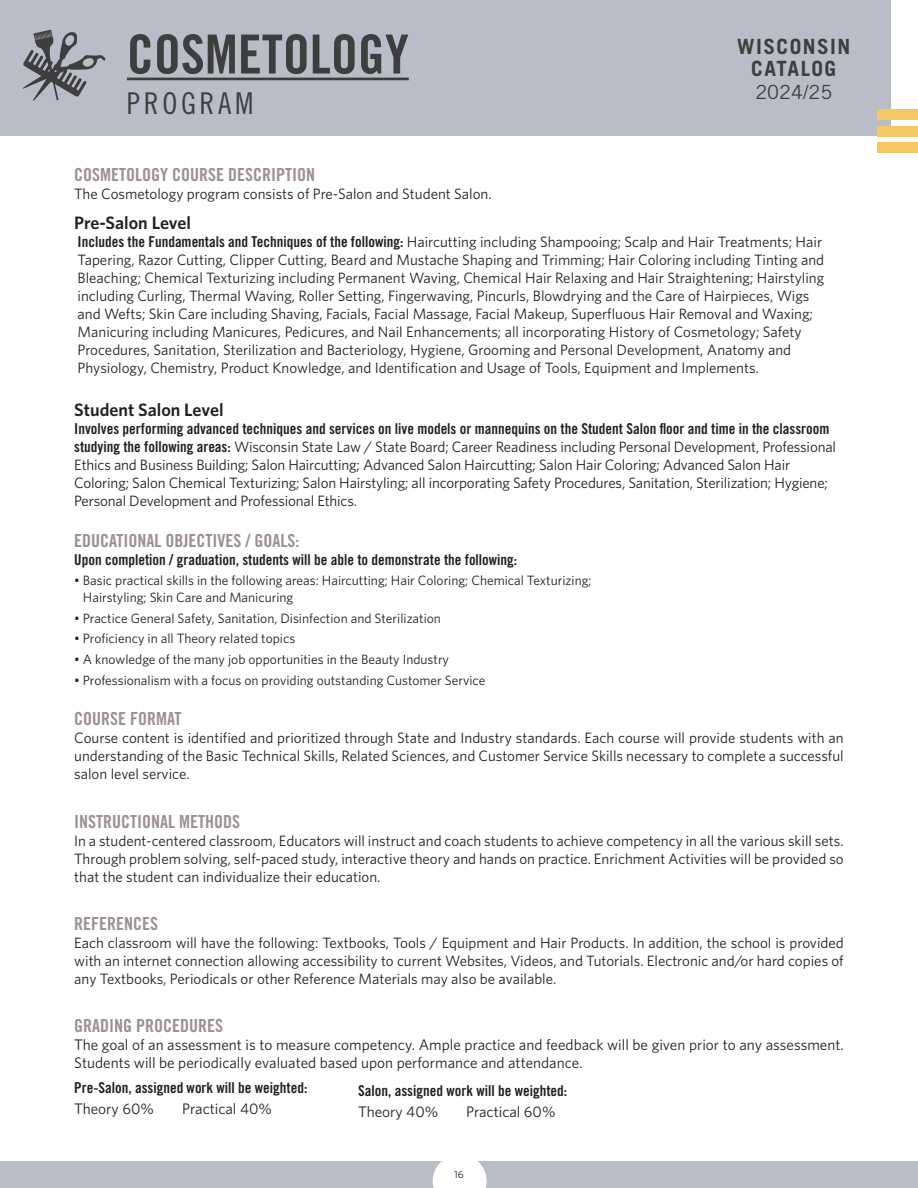
<style>
.page{position:relative;width:918px;height:1188px;background:#fff}
.page>*{position:absolute;margin:0;border:0;box-sizing:border-box;transform-origin:0 0}
.page_headline{font:54px "Trade Gothic LT Std Bd Cn 20";color:#3e3e3f}
.page_headline-2{font:30px "Trade Gothic LT Std Cn 18";letter-spacing:.12em;color:#3e3e3f}
.t1{font:700 21px/22.5px "Trade Gothic LT Std";letter-spacing:.07em;color:#3e3e3f;text-align:center}
.t2{font:19.5px "Trade Gothic LT Std";color:#3e3e3f}
.subheads{font:18px "Trade Gothic LT Std Bd Cn 20";color:#9c9096}
.body_copy{font:18px "Trade Gothic LT Std Bd Cn 20";color:#9c9096}
.subheads-2{font:600 18px "Whitney";color:#231f20}
.body_copy-2{font:15.3px/18px "Whitney";color:#231f20}
.subheads-3{font:15px/18px "Whitney";color:#231f20}
.body_copy-3{font:15px/18px "Whitney";color:#231f20;text-align:justify}
.subheads-4{font:15px "Trade Gothic LT Std Bd Cn 20";color:#231f20}
.subheads-5{font:13.5px/16.5px "Whitney";color:#231f20}
.t3{font:10.5px "Whitney";color:#231f20}
.s1{font-family:"Trade Gothic LT Std Bd Cn 20"}
</style>
<div class="page">
<div style="left:0;top:1161px;width:918px;height:27px;background:#b9bdc7"></div>
<svg style="left:433px;top:1161px;width:54px;height:27px"></svg>
<div style="left:0;top:0;width:891px;height:136px;background:#b9bdc7"></div>
<div style="left:878px;top:126px;width:40px;height:10px;background:#f3c764"></div>
<div style="left:878px;top:109px;width:40px;height:11px;background:#f3c764"></div>
<div style="left:878px;top:143px;width:40px;height:10px;background:#f3c764"></div>
<svg style="left:23px;top:30px;width:83px;height:71px"></svg>
<hr style="left:127px;top:78px;width:282px;height:2px;background:#3e3e3f">
<p class="page_headline" style="left:127px;top:21px;width:283px">COSMETOLOGY</p>
<p class="page_headline-2" style="left:127px;top:85px;width:128px">PROGRAM</p>
<h3 class="t1" style="left:737px;top:35px;width:115px">WISCONSIN<br>CATALOG</h3>
<h3 class="t2" style="left:755px;top:80px;width:78px">2024/25</h3>
<p class="subheads" style="left:74px;top:164px;width:242px">COSMETOLOGY COURSE DESCRIPTION</p>
<p class="subheads-3" style="left:74px;top:185px;width:419px">The Cosmetology program consists of Pre-Salon and Student Salon.</p>
<p class="subheads-2" style="left:74px;top:211px;width:118px">Pre-Salon Level</p>
<p class="subheads-3" style="left:78px;top:233px;width:748px"><span class="s1">Includes the Fundamentals and Techniques of the following:</span> Haircutting including Shampooing; Scalp and Hair Treatments; Hair Tapering, Razor Cutting, Clipper Cutting, Beard and Mustache Shaping and Trimming; Hair Coloring including Tinting and Bleaching; Chemical Texturizing including Permanent Waving, Chemical Hair Relaxing and Hair Straightening; Hairstyling including Curling, Thermal Waving, Roller Setting, Fingerwaving, Pincurls, Blowdrying and the Care of Hairpieces, Wigs and Wefts; Skin Care including Shaving, Facials, Facial Massage, Facial Makeup, Superfluous Hair Removal and Waxing; Manicuring including Manicures, Pedicures, and Nail Enhancements; all incorporating History of Cosmetology; Safety Procedures, Sanitation, Sterilization and Bacteriology, Hygiene, Grooming and Personal Development, Anatomy and Physiology, Chemistry, Product Knowledge, and Identification and Usage of Tools, Equipment and Implements.</p>
<p class="subheads-2" style="left:74px;top:398px;width:151px">Student Salon Level</p>
<p class="subheads-3" style="left:74px;top:420px;width:763px"><span class="s1">Involves performing advanced techniques and services on live models or mannequins on the Student Salon floor and time in the classroom studying the following areas:</span> Wisconsin State Law / State Board; Career Readiness including Personal Development, Professional Ethics and Business Building; Salon Haircutting; Advanced Salon Haircutting; Salon Hair Coloring; Advanced Salon Hair Coloring; Salon Chemical Texturizing; Salon Hairstyling; all incorporating Safety Procedures, Sanitation, Sterilization; Hygiene; Personal Development and Professional Ethics.</p>
<p class="subheads" style="left:74px;top:529px;width:227px">EDUCATIONAL OBJECTIVES / GOALS:</p>
<p class="subheads-4" style="left:74px;top:550px;width:445px">Upon completion / graduation, students will be able to demonstrate the following:</p>
<p class="subheads-5" style="left:83px;top:572px;width:510px;text-indent:-9px">• Basic practical skills in the following areas: Haircutting; Hair Coloring; Chemical Texturizing;<br>Hairstyling; Skin Care and Manicuring</p>
<p class="subheads-5" style="left:74px;top:609px;width:368px">• Practice General Safety, Sanitation, Disinfection and Sterilization</p>
<p class="subheads-5" style="left:74px;top:630px;width:223px">• Proficiency in all Theory related topics</p>
<p class="subheads-5" style="left:74px;top:651px;width:376px">• A knowledge of the many job opportunities in the Beauty Industry</p>
<p class="subheads-5" style="left:74px;top:672px;width:413px">• Professionalism with a focus on providing outstanding Customer Service</p>
<p class="subheads" style="left:74px;top:708px;width:109px">COURSE FORMAT</p>
<p class="body_copy-3" style="left:74px;top:728px;width:771px">Course content is identified and prioritized through State and Industry standards. Each course will provide students with an understanding of the Basic Technical Skills, Related Sciences, and Customer Service Skills necessary to complete a successful salon level service.</p>
<p class="body_copy" style="left:74px;top:810px;width:167px">INSTRUCTIONAL METHODS</p>
<p class="body_copy-3" style="left:74px;top:831px;width:771px">In a student-centered classroom, Educators will instruct and coach students to achieve competency in all the various skill sets.<br>Through problem solving, self-paced study, interactive theory and hands on practice. Enrichment Activities will be provided so that the student can individualize their education.</p>
<p class="body_copy" style="left:74px;top:913px;width:85px">REFERENCES</p>
<p class="body_copy-3" style="left:74px;top:934px;width:771px">Each classroom will have the following: Textbooks, Tools / Equipment and Hair Products. In addition, the school is provided with an internet connection allowing accessibility to current Websites, Videos, and Tutorials. Electronic and/or hard copies of any Textbooks, Periodicals or other Reference Materials may also be available.</p>
<p class="body_copy" style="left:74px;top:1015px;width:150px">GRADING PROCEDURES</p>
<p class="body_copy-2" style="left:74px;top:1036px;width:771px">The goal of an assessment is to measure competency. Ample practice and feedback will be given prior to any assessment.<br>Students will be periodically evaluated based upon performance and attendance.</p>
<p class="subheads-4" style="left:74px;top:1079px;width:235px">Pre-Salon, assigned work will be weighted:</p>
<p class="body_copy-2" style="left:74px;top:1099px;width:81px">Theory 60%</p>
<p class="body_copy-2" style="left:182px;top:1099px;width:91px">Practical 40%</p>
<p class="subheads-4" style="left:358px;top:1082px;width:211px">Salon, assigned work will be weighted:</p>
<p class="body_copy-2" style="left:358px;top:1102px;width:82px">Theory 40%</p>
<p class="body_copy-2" style="left:466px;top:1102px;width:91px">Practical 60%</p>
<p class="t3" style="left:454px;top:1167px;width:11px">16</p>
</div>
